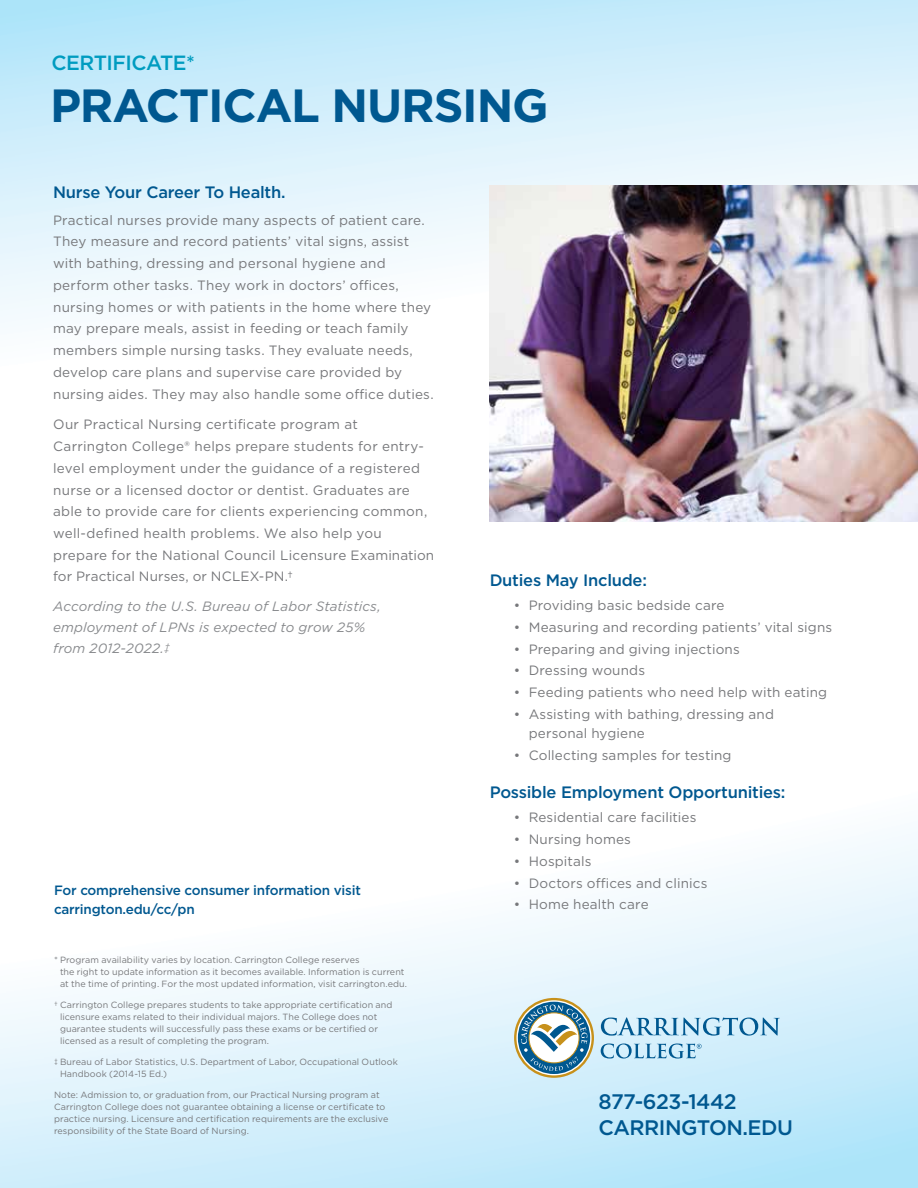
<style>
.page{position:relative;width:918px;height:1188px;background:#fff}
.page>*{position:absolute;margin:0;border:0;box-sizing:border-box;transform-origin:0 0}
.t1{font:700 46.5px "Gotham";letter-spacing:-.025em;color:#005890}
.t2{font:500 21px/25.3px "Gotham";letter-spacing:-.025em;color:#005890}
.t3{font:500 20.55px "Gotham";letter-spacing:-.025em;color:#009cc0}
.t4{font:500 16.5px "Gotham";letter-spacing:-.015em;color:#005890}
.t5{font:13.5px/21.8px "Gotham";letter-spacing:.015em;color:#77787b}
.t6{font:italic 13.5px/21px "Gotham";letter-spacing:.01em;color:#898b8e}
.t7{font:500 13.5px/19.5px "Gotham";letter-spacing:-.015em;color:#005890}
.t8{font:9px/12px "Gotham";letter-spacing:.005em;color:#77787b}
</style>
<div class="page">
<img style="left:0;top:0;width:918px;height:1188px">
<svg style="left:601px;top:1017px;width:179px;height:19px;background:#9bc5dd"></svg>
<svg style="left:601px;top:1044px;width:101px;height:15px;background:#9bc6de"></svg>
<svg style="left:514px;top:998px;width:80px;height:80px"></svg>
<img style="left:490px;top:185px;width:428px;height:337px">
<h3 class="t3" style="left:52px;top:50px;width:145px">CERTIFICATE*</h3>
<h1 class="t1" style="left:50px;top:75px;width:500px">PRACTICAL NURSING</h1>
<p class="t4" style="left:53px;top:182px;width:234px">Nurse Your Career To Health.</p>
<p class="t5" style="left:53px;top:209px;width:382px">Practical nurses provide many aspects of patient care.<br>They measure and record patients’ vital signs, assist with bathing, dressing and personal hygiene and perform other tasks. They work in doctors’ offices, nursing homes or with patients in the home where they may prepare meals, assist in feeding or teach family members simple nursing tasks. They evaluate needs, develop care plans and supervise care provided by nursing aides. They may also handle some office duties.</p>
<p class="t5" style="left:53px;top:413px;width:383px">Our Practical Nursing certificate program at Carrington College® helps prepare students for entry&shy;level employment under the guidance of a registered nurse or a licensed doctor or dentist. Graduates are able to provide care for clients experiencing common, well-defined health problems. We also help you prepare for the National Council Licensure Examination for Practical Nurses, or NCLEX-PN.†</p>
<p class="t6" style="left:53px;top:595px;width:329px">According to the U.S. Bureau of Labor Statistics, employment of LPNs is expected to grow 25% from 2012-2022.‡</p>
<p class="t7" style="left:54px;top:880px;width:309px">For comprehensive consumer information visit carrington.edu/cc/pn</p>
<p class="t8" style="left:60px;top:954px;width:349px;text-indent:-6px">* Program availability varies by location. Carrington College reserves<br>the right to update information as it becomes available. Information is current at the time of printing. For the most updated information, visit carrington.edu.</p>
<p class="t8" style="left:60px;top:999px;width:334px;text-indent:-6px">† Carrington College prepares students to take appropriate certification and licensure exams related to their individual majors. The College does not guarantee students will successfully pass these exams or be certified or licensed as a result of completing the program.</p>
<p class="t8" style="left:60px;top:1056px;width:339px;text-indent:-6px">‡ Bureau of Labor Statistics, U.S. Department of Labor, Occupational Outlook<br>Handbook (2014-15 Ed.)</p>
<p class="t8" style="left:54px;top:1089px;width:336px">Note: Admission to, or graduation from, our Practical Nursing program at Carrington College does not guarantee obtaining a license or certificate to practice nursing. Licensure and certification requirements are the exclusive responsibility of the State Board of Nursing.</p>
<p class="t4" style="left:490px;top:569px;width:159px">Duties May Include:</p>
<p class="t5" style="left:514px;top:594px;width:212px">• Providing basic bedside care</p>
<p class="t5" style="left:514px;top:616px;width:320px">• Measuring and recording patients’ vital signs</p>
<p class="t5" style="left:514px;top:638px;width:228px">• Preparing and giving injections</p>
<p class="t5" style="left:514px;top:659px;width:133px">• Dressing wounds</p>
<p class="t5" style="left:514px;top:681px;width:315px">• Feeding patients who need help with eating</p>
<p class="t5" style="left:529px;top:704px;width:247px;line-height:19.5px;text-indent:-15px">• Assisting with bathing, dressing and personal hygiene</p>
<p class="t5" style="left:514px;top:744px;width:219px">• Collecting samples for testing</p>
<p class="t4" style="left:490px;top:782px;width:297px">Possible Employment Opportunities:</p>
<p class="t5" style="left:514px;top:806px;width:184px">• Residential care facilities</p>
<p class="t5" style="left:514px;top:828px;width:119px">• Nursing homes</p>
<p class="t5" style="left:514px;top:850px;width:79px">• Hospitals</p>
<p class="t5" style="left:514px;top:872px;width:195px">• Doctors offices and clinics</p>
<p class="t5" style="left:514px;top:893px;width:137px">• Home health care</p>
<h2 class="t2" style="left:599px;top:1089px;width:196px">877-623-1442<br>CARRINGTON.EDU</h2>
</div>
